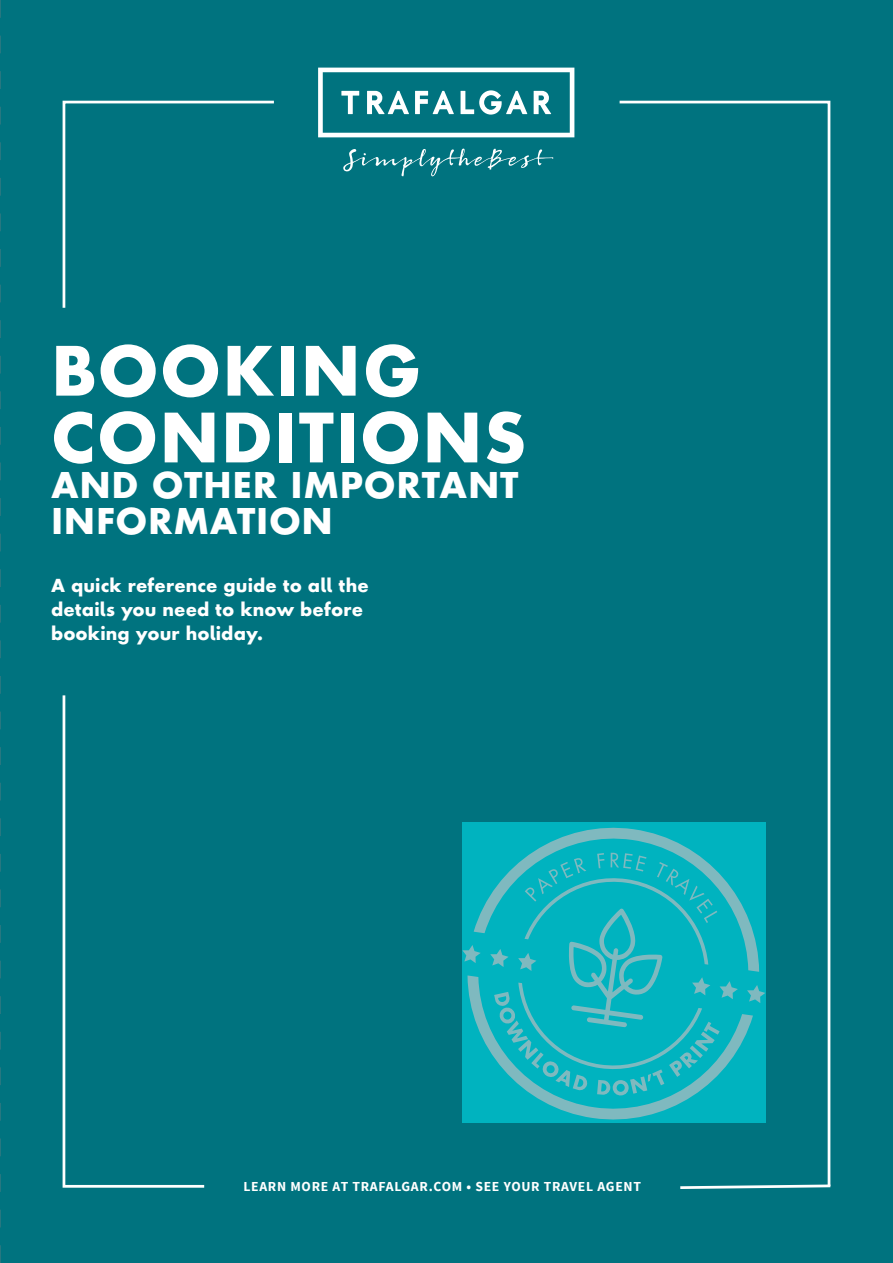
<style>
.page{position:relative;width:893px;height:1263px;background:#00737f}
.page>*{position:absolute;margin:0;border:0;box-sizing:border-box;transform-origin:0 0}
.Titles_last___underl{font:700 66px/66.8px "Futura Next";letter-spacing:.02em;color:#fff}
.Titles_last___underl-2{font:700 34.5px/36px "Futura Next";letter-spacing:.02em;color:#fff}
.What_trip{font:700 17.4px/23.7px "Futura Next";letter-spacing:.01em;color:#fff}
.Body_8_5_Reg_Left_Bl{font:700 13.8px "Source Sans Pro";letter-spacing:.05em;color:#fff}
</style>
<div class="page">
<svg style="left:617px;top:100px;width:214px;height:1083px"></svg>
<svg style="left:62px;top:695px;width:143px;height:493px"></svg>
<svg style="left:680px;top:1183px;width:151px;height:6px"></svg>
<svg style="left:62px;top:100px;width:212px;height:208px"></svg>
<svg style="left:318px;top:68px;width:256px;height:69px"></svg>
<svg style="left:343px;top:149px;width:210px;height:27px"></svg>
<svg style="left:462px;top:823px;width:303px;height:300px;background:#17b4bf"></svg>
<svg style="left:0;top:0;width:1px;height:1263px"></svg>
<p class="Titles_last___underl" style="left:51px;top:339px;width:477px">BOOKING<br>CONDITIONS</p>
<p class="Titles_last___underl-2" style="left:51px;top:468px;width:469px">AND OTHER IMPORTANT<br>INFORMATION</p>
<p class="What_trip" style="left:51px;top:574px;width:319px">A quick reference guide to all the details you need to know before booking your holiday.</p>
<p class="Body_8_5_Reg_Left_Bl" style="left:243px;top:1177px;width:399px">LEARN MORE AT TRAFALGAR.COM • SEE YOUR TRAVEL AGENT</p>
</div>
